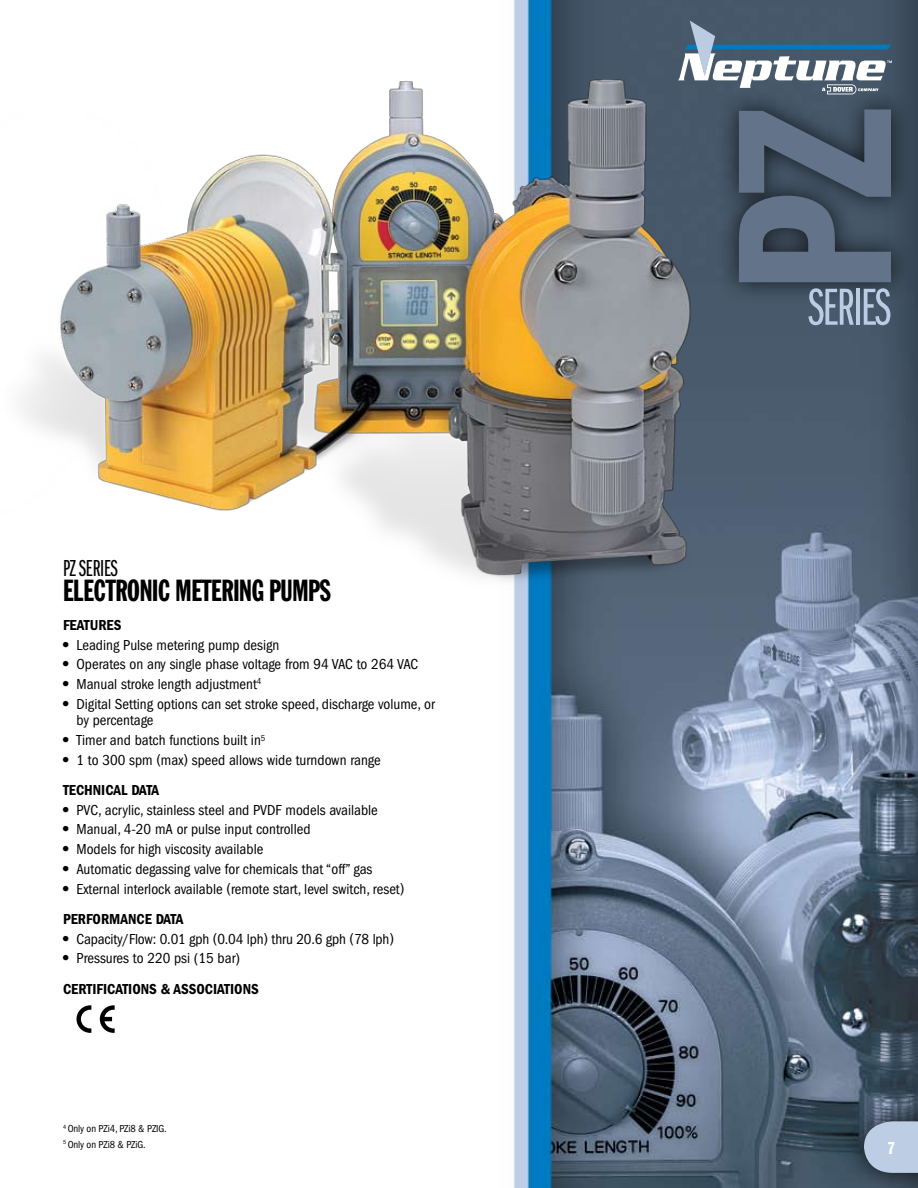
<style>
.page{position:relative;width:918px;height:1188px;background:#fff}
.page>*{position:absolute;margin:0;border:0;box-sizing:border-box;transform-origin:0 0}
.t1{font:228px "Franklin Gothic Demi Cmpr";color:#63748a}
.t2{font:54px "Franklin Gothic Book X Cmpr";color:#bbcce4}
.t3{font:30px "Franklin Gothic Extra Cond";letter-spacing:-.01em;color:#000}
.t4{font:24px "Franklin Gothic Book X Cmpr";color:#000}
.t5{font:18px "Franklin Gothic Demi Cmpr";color:#fff}
.t6{font:condensed 15px/30.3px "Franklin Gothic";color:#000}
.t7{font:600 condensed 15px "Franklin Gothic";color:#000}
.t8{font:condensed 10.5px/15.9px "Franklin Gothic";letter-spacing:-.01em;color:#000}
.s1{font-family:"Univers";font-stretch:normal}
.s2{font-weight:600}
</style>
<div class="page">
<img style="left:76px;top:0;width:842px;height:1188px">
<div style="left:715px;top:86px;width:203px;height:646px;background:#000;opacity:.75"></div>
<svg style="left:77px;top:1005px;width:14px;height:28px"></svg>
<svg style="left:100px;top:1005px;width:15px;height:28px"></svg>
<img style="left:22px;top:0;width:742px;height:654px">
<svg style="left:678px;top:21px;width:214px;height:73px"></svg>
<div style="left:840px;top:1098px;width:78px;height:90px;background:#000;opacity:.75"></div>
<svg style="left:864px;top:1121px;width:54px;height:52px;background:#acbdd3"></svg>
<h3 class="t4" style="left:63px;top:556px;width:31px">PZ SERIES</h3>
<h3 class="t3" style="left:63px;top:575px;width:125px">ELECTRONIC METERIN</h3>
<h3 class="t3" style="left:252px;top:575px;width:80px">G PUMPS</h3>
<p class="t7" style="left:63px;top:616px;width:44px">FEATURES</p>
<p class="t6" style="left:63px;top:630px;width:218px"><span class="s1">•</span> Leading Pulse metering pump design</p>
<p class="t6" style="left:63px;top:649px;width:357px"><span class="s1">•</span> Operates on any single phase voltage from 94 VAC to 264 VAC</p>
<p class="t6" style="left:63px;top:669px;width:200px"><span class="s1">•</span> Manual stroke length adjustment<sup>4</sup></p>
<p class="t6" style="left:76px;top:696px;width:360px;line-height:16.5px;text-indent:-14px"><span class="s1">•</span> Digital Setting options can set stroke speed, discharge volume, or by percentage</p>
<p class="t6" style="left:63px;top:725px;width:204px"><span class="s1">•</span> Timer and batch functions built in<sup>5</sup></p>
<p class="t6" style="left:63px;top:745px;width:319px"><span class="s1">•</span> 1 to 300 spm (max) speed allows wide turndown range<br><span class="s2">TECHNICAL DATA</span></p>
<p class="t6" style="left:63px;top:795px;width:316px"><span class="s1">•</span> PVC, acrylic, stainless steel and PVDF models available</p>
<p class="t6" style="left:63px;top:814px;width:249px"><span class="s1">•</span> Manual, 4-20 mA or pulse input controlled</p>
<p class="t6" style="left:63px;top:834px;width:202px"><span class="s1">•</span> Models for high viscosity available</p>
<p class="t6" style="left:63px;top:854px;width:311px"><span class="s1">•</span> Automatic degassing valve for chemicals that “off” gas</p>
<p class="t6" style="left:63px;top:874px;width:343px"><span class="s1">•</span> External interlock available (remote start, level switch, reset)<br><span class="s2">PERFORMA</span></p>
<p class="t7" style="left:128px;top:910px;width:44px">NCE DATA</p>
<p class="t6" style="left:63px;top:924px;width:332px"><span class="s1">•</span> Capacity/Flow: 0.01 gph (0.04 lph) thru 20.6 gph (78 lph)</p>
<p class="t6" style="left:63px;top:943px;width:179px"><span class="s1">•</span> Pressures to 220 psi (15 bar)<br><span class="s2">CERTIFI</span></p>
<p class="t7" style="left:107px;top:980px;width:16px">CATIO</p>
<p class="t7" style="left:141px;top:980px;width:79px">NS &amp; ASSOCIATIO</p>
<p class="t7" style="left:243px;top:980px;width:17px">NS</p>
<p class="t8" style="left:63px;top:1121px;width:105px"><sup>4</sup> Only on PZi4, PZi8 &amp; PZIG.<br><sup>5</sup> Only on PZi8 &amp; PZiG.</p>
<h1 class="t1" style="left:690px;top:294px;width:189px;rotate:-90deg">PZ</h1>
<h2 class="t2" style="left:808px;top:279px;width:29px">SERIES</h2>
<p class="t5" style="left:888px;top:1138px;width:9px">7</p>
</div>
